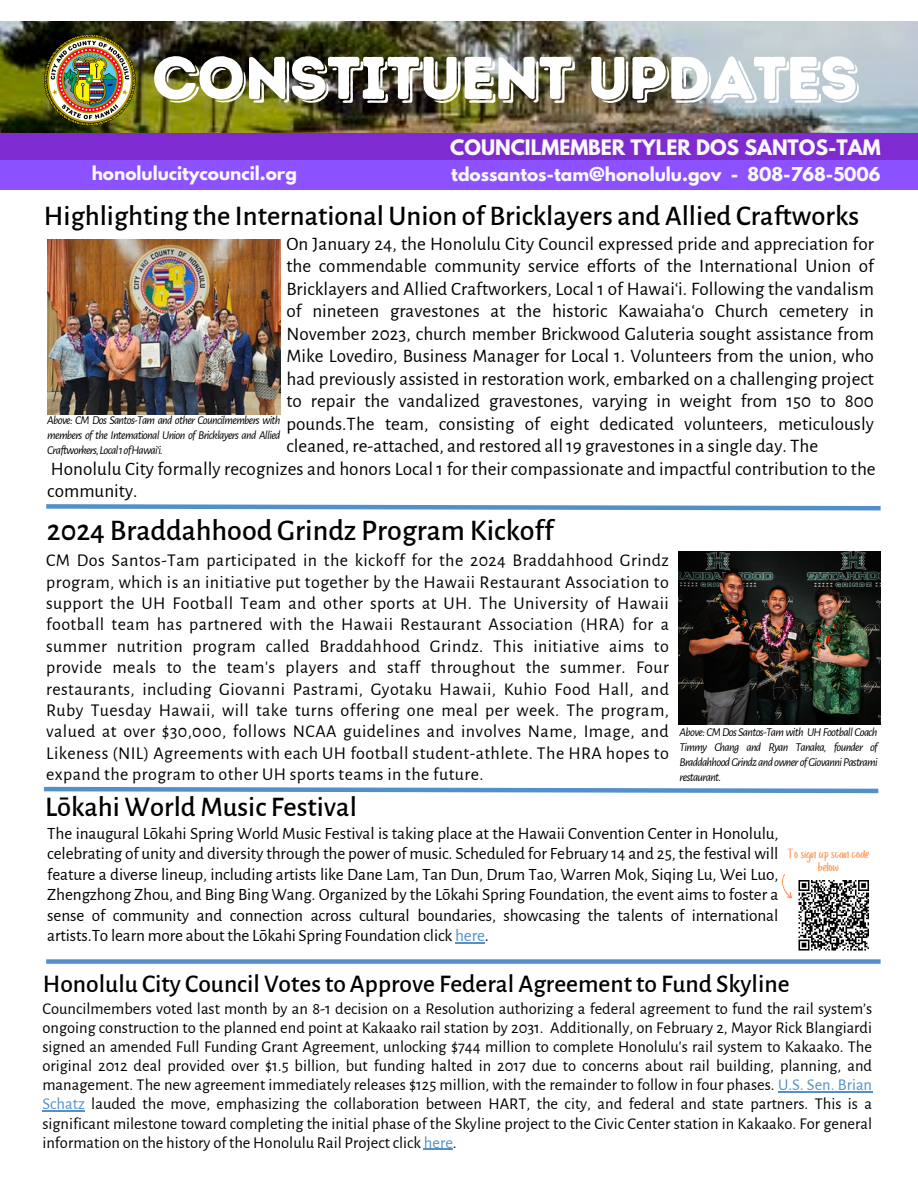
<style>
.page{position:relative;width:918px;height:1188px;background:#fff}
.page>*{position:absolute;margin:0;border:0;box-sizing:border-box;transform-origin:0 0}
.t1{font:60px "Intro Rust Base Shade";letter-spacing:-.01em;color:#fff}
.t2{font:500 30px "Alegreya Sans";color:#000}
.t3{font:500 28.5px "Alegreya Sans";color:#000}
.t4{font:500 25.5px "Alegreya Sans";color:#000}
.t5{font:19.05px/22.5px "Alegreya Sans";letter-spacing:.005em;color:#000;text-align:justify}
.t6{font:700 18.9px "League Spartan";color:#f9f9f9}
.t7{font:18px/21.3px "Alegreya Sans";letter-spacing:.025em;color:#000;text-align:justify}
.t8{font:17.25px/20.4px "Alegreya Sans";letter-spacing:-.005em;color:#000;text-align:justify}
.t9{font:700 16.95px "League Spartan";color:#f9f9f9}
.t10{font:16.5px/19.2px "Alegreya Sans";color:#000;text-align:justify}
.t11{font:13.8px/13.5px "Porcelain";color:#ff914d;text-align:center}
.t12{font:italic 12px/15px "Alegreya Sans";letter-spacing:-.06em;color:#000;text-align:justify}
.s1{color:#5290c9}
</style>
<div class="page">
<img style="left:0;top:21px;width:918px;height:113px">
<div style="left:0;top:134px;width:918px;height:32px;background:#7e2bd1"></div>
<div style="left:0;top:161px;width:918px;height:29px;background:#8c52ff"></div>
<img style="left:43px;top:33px;width:94px;height:94px">
<svg style="left:46px;top:504px;width:835px;height:7px"></svg>
<svg style="left:43px;top:786px;width:836px;height:8px"></svg>
<img style="left:679px;top:552px;width:201px;height:173px">
<img style="left:47px;top:240px;width:233px;height:174px">
<hr style="left:778px;top:1091px;width:94px;height:2px;background:#5290c9">
<hr style="left:42px;top:1111px;width:43px;height:1px;background:#5290c9">
<svg style="left:424px;top:1149px;width:29px;height:1px"></svg>
<div style="left:46px;top:959px;width:835px;height:5px;background:#5290c9"></div>
<svg style="left:781px;top:874px;width:89px;height:77px"></svg>
<hr style="left:455px;top:942px;width:30px;height:1px;background:#5290c9">
<h2 class="t1" style="left:152px;top:42px;width:707px">CONSTITUENT UPDATES</h2>
<p class="t6" style="left:450px;top:138px;width:432px">COUNCILMEMBER TYLER DOS SANTOS-TAM</p>
<h6 class="t9" style="left:92px;top:164px;width:207px">honolulucitycouncil.org</h6>
<h6 class="t9" style="left:451px;top:165px;width:431px">tdossantos-tam@honolulu.gov - 808-768-5006</h6>
<h5 class="t3" style="left:44px;top:202px;width:817px">Highlighting the International Union of Bricklayers and Allied Craftworks</h5>
<p class="t5" style="left:286px;top:233px;width:589px">On January 24, the Honolulu City Council expressed pride and appreciation for the commendable community service efforts of the International Union of Bricklayers and Allied Craftworkers, Local 1 of Hawai‘i. Following the vandalism of nineteen gravestones at the historic Kawaiaha‘o Church cemetery in November 2023, church member Brickwood Galuteria sought assistance from Mike Lovediro, Business Manager for Local 1. Volunteers from the union, who had previously assisted in restoration work, embarked on a challenging project to repair the vandalized gravestones, varying in weight from 150 to 800 pounds.The team, consisting of eight dedicated volunteers, meticulously cleaned, re-attached, and restored all 19 gravestones in a single day. The</p>
<p class="t12" style="left:47px;top:413px;width:235px">Above: CM Dos Santos-Tam and other Councilmembers with members of the International Union of Bricklayers and Allied Craftworkers,Local1ofHawai‘i.</p>
<h5 class="t5" style="left:47px;top:458px;width:830px">Honolulu City formally recognizes and honors Local 1 for their compassionate and impactful contribution to the community.</h5>
<h2 class="t2" style="left:47px;top:516px;width:508px">2024 Braddahhood Grindz Program Kickoff</h2>
<h5 class="t7" style="left:46px;top:550px;width:624px">CM Dos Santos-Tam participated in the kickoff for the 2024 Braddahhood Grindz program, which is an initiative put together by the Hawaii Restaurant Association to support the UH Football Team and other sports at UH. The University of Hawaii football team has partnered with the Hawaii Restaurant Association (HRA) for a summer nutrition program called Braddahhood Grindz. This initiative aims to provide meals to the team's players and staff throughout the summer. Four restaurants, including Giovanni Pastrami, Gyotaku Hawaii, Kuhio Food Hall, and Ruby Tuesday Hawaii, will take turns offering one meal per week. The program, valued at over $30,000, follows NCAA guidelines and involves Name, Image, and Likeness (NIL) Agreements with each UH football student-athlete. The HRA hopes to expand the program to other UH sports teams in the future.</h5>
<h5 class="t3" style="left:45px;top:793px;width:313px">Lōkahi World Music Festival</h5>
<p class="t12" style="left:680px;top:724px;width:199px">Above: CM Dos Santos-Tam with UH Football Coach Timmy Chang and Ryan Tanaka, founder of BraddahhoodGrindzandownerofGiovanniPastrami restaurant.</p>
<p class="t8" style="left:47px;top:823px;width:733px">The inaugural Lōkahi Spring World Music Festival is taking place at the Hawaii Convention Center in Honolulu, celebrating of unity and diversity through the power of music. Scheduled for February 14 and 25, the festival will feature a diverse lineup, including artists like Dane Lam, Tan Dun, Drum Tao, Warren Mok, Siqing Lu, Wei Luo, Zhengzhong Zhou, and Bing Bing Wang. Organized by the Lōkahi Spring Foundation, the event aims to foster a sense of community and connection across cultural boundaries, showcasing the talents of international artists.To learn more about the Lōkahi Spring Foundation click <span class="s1">here</span>.</p>
<p class="t11" style="left:788px;top:848px;width:83px">To sign up scan code below</p>
<p class="t4" style="left:43px;top:971px;width:748px">Honolulu City Council Votes to Approve Federal Agreement to Fund Skyline</p>
<h2 class="t10" style="left:42px;top:999px;width:831px">Councilmembers voted last month by an 8-1 decision on a Resolution authorizing a federal agreement to fund the rail system’s ongoing construction to the planned end point at Kakaako rail station by 2031. Additionally, on February 2, Mayor Rick Blangiardi signed an amended Full Funding Grant Agreement, unlocking $744 million to complete Honolulu's rail system to Kakaako. The original 2012 deal provided over $1.5 billion, but funding halted in 2017 due to concerns about rail building, planning, and management. The new agreement immediately releases $125 million, with the remainder to follow in four phases. <span class="s1">U.S. Sen. Brian Schatz</span> lauded the move, emphasizing the collaboration between HART, the city, and federal and state partners. This is a significant milestone toward completing the initial phase of the Skyline project to the Civic Center station in Kakaako. For general information on the history of the Honolulu Rail Project click <span class="s1">here</span>.</h2>
</div>
